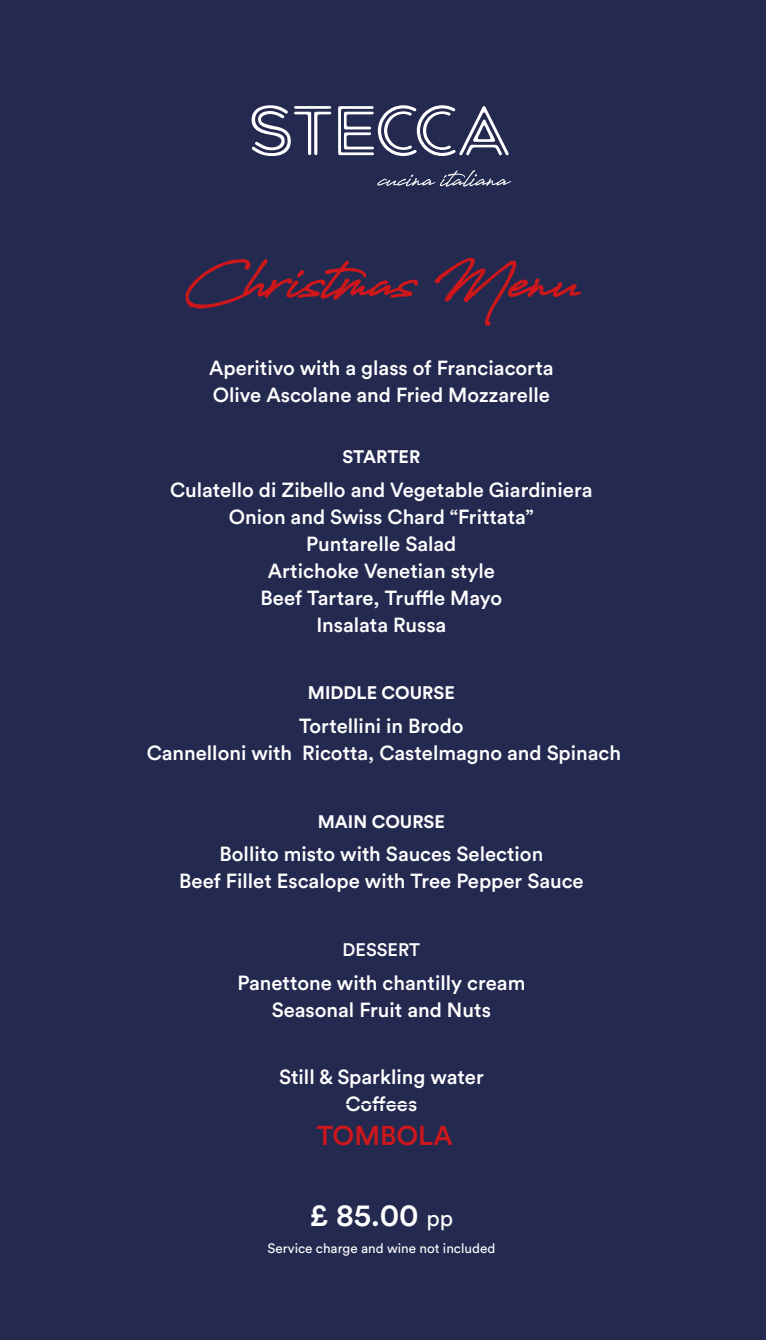
<style>
.page{position:relative;width:766px;height:1340px;background:#fff}
.page>*{position:absolute;margin:0;border:0;box-sizing:border-box;transform-origin:0 0}
.t1{font:500 31.5px "Circular Pro";color:#fff}
.t2{font:500 27px "Circular Pro";color:#cd171a}
.t3{font:500 20.25px/27px "Circular Pro";color:#fff;text-align:center}
.t4{font:700 18px "Circular Pro";color:#fff}
.t5{font:500 18px "Circular Pro";color:#fff}
.t6{font:13.5px "Circular Pro";color:#fff}
.s1{font-weight:400;font-size:22.5px}
</style>
<div class="page">
<div style="left:0;top:0;width:765px;height:1339px;background:#242950"></div>
<svg style="left:185px;top:259px;width:233px;height:50px"></svg>
<svg style="left:434px;top:258px;width:147px;height:68px"></svg>
<svg style="left:377px;top:170px;width:134px;height:17px"></svg>
<svg style="left:251px;top:105px;width:80px;height:51px"></svg>
<svg style="left:338px;top:105px;width:170px;height:51px"></svg>
<p class="t3" style="left:209px;top:354px;width:346px;text-align:left">Aperitivo with a glass of Franciacorta<br>Olive Ascolane and Fried Mozzarelle</p>
<p class="t4" style="left:342px;top:444px;width:79px">STARTER</p>
<p class="t3" style="left:170px;top:475px;width:424px">Culatello di Zibello and Vegetable Giardiniera<br>Onion and Swiss Chard “Frittata”<br>Puntarelle Salad<br>Artichoke Venetian style<br>Beef Tartare, Truffle Mayo<br>Insalata Russa</p>
<p class="t4" style="left:308px;top:680px;width:148px">MIDDLE COURSE</p>
<p class="t3" style="left:147px;top:711px;width:475px">Tortellini in Brodo<br>Cannelloni with Ricotta, Castelmagno and Spinach</p>
<p class="t4" style="left:318px;top:809px;width:129px">MAIN COURSE</p>
<p class="t3" style="left:179px;top:840px;width:406px">Bollito misto with Sauces Selection<br>Beef Fillet Escalope with Tree Pepper Sauce</p>
<p class="t5" style="left:342px;top:937px;width:79px">DESSERT</p>
<p class="t3" style="left:237px;top:968px;width:289px">Panettone with chantilly cream<br>Seasonal Fruit and Nuts</p>
<p class="t3" style="left:279px;top:1062px;width:206px">Still &amp; Sparkling water<br>Coffees</p>
<h2 class="t2" style="left:317px;top:1117px;width:137px">TOMBOLA</h2>
<h1 class="t1" style="left:309px;top:1193px;width:145px">£ 85.00 <span class="s1">pp</span></h1>
<p class="t6" style="left:267px;top:1239px;width:229px">Service charge and wine not included</p>
</div>
